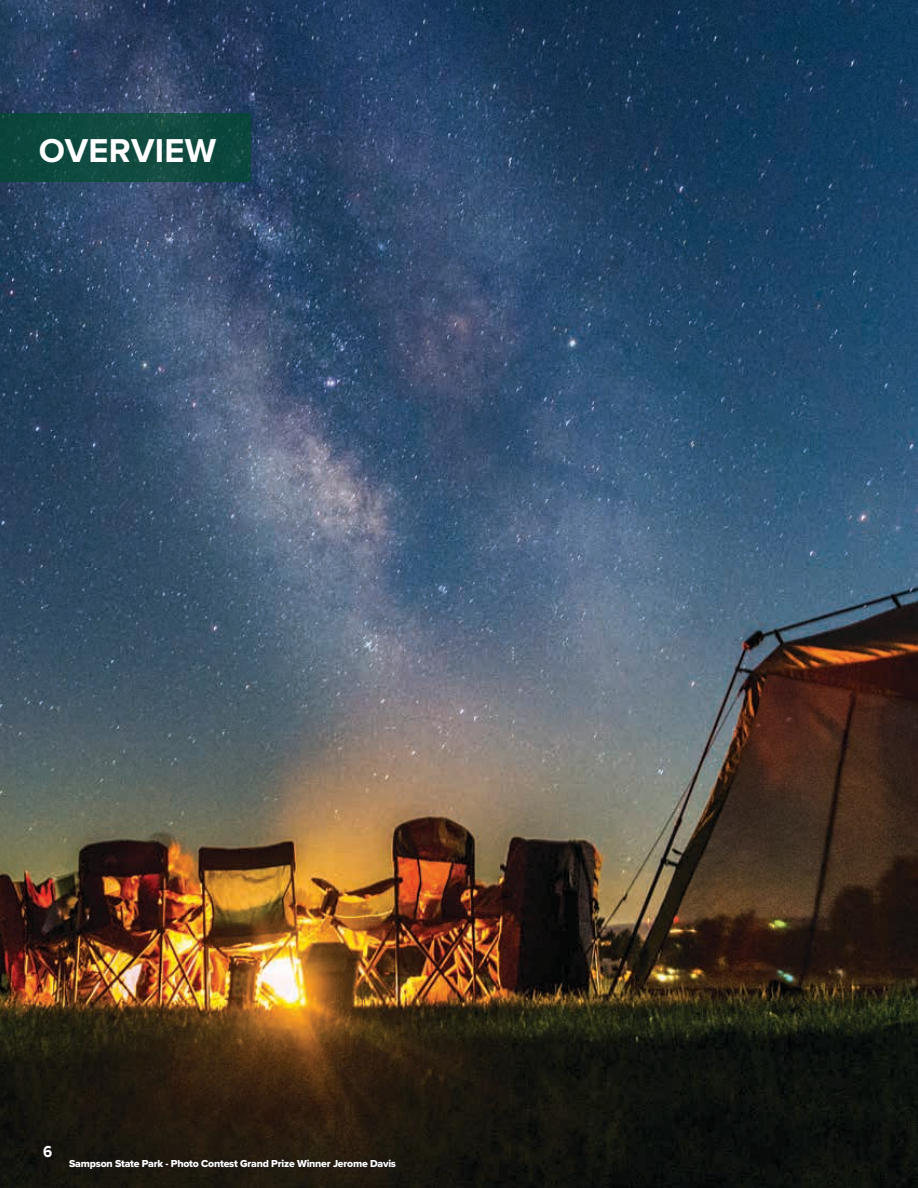
<style>
.page{position:relative;width:918px;height:1188px;background:#fff}
.page>*{position:absolute;margin:0;border:0;box-sizing:border-box;transform-origin:0 0}
.t1{font:700 34.35px "Proxima Nova";letter-spacing:.01em;color:#fff}
.t2{font:700 16.5px "Proxima Nova";color:#fff;scale:.91 1}
.t3{font:10.5px "Proxima Nova Extrabld";letter-spacing:-.02em;color:#fff}
</style>
<div class="page">
<img style="left:0;top:0;width:918px;height:1188px">
<div style="left:69px;top:1157px;width:337px;height:19px;background:#1f1911"></div>
<div style="left:0;top:113px;width:251px;height:69px;background:#0e493f"></div>
<h1 class="t1" style="left:39px;top:130px;width:179px">OVERVIEW</h1>
<h2 class="t2" style="left:43px;top:1142px;width:12px">6</h2>
<p class="t3" style="left:69px;top:1156px;width:328px">Sampson State Park - Photo Contest Grand Prize Winner Jerome Davis</p>
</div>
